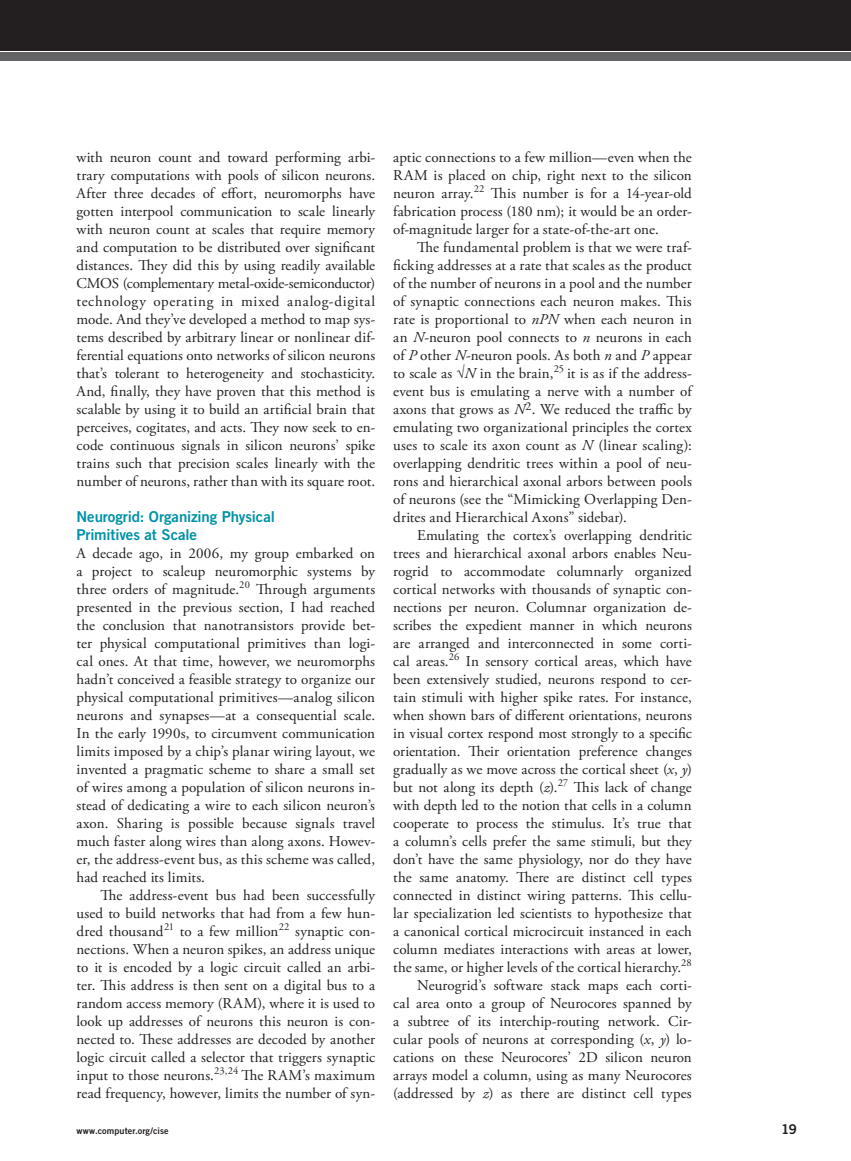
<style>
.page{position:relative;width:851px;height:1161px;background:#fff}
.page>*{position:absolute;margin:0;border:0;box-sizing:border-box;transform-origin:0 0}
.t1{font:15px/18px "Adobe Garamond Pro";letter-spacing:.005em;color:#231f20;text-align:justify}
.t2{font:15px "Trade Gothic LT Std Bd 2";letter-spacing:-.01em;color:#0092a6}
.t3{font:13.5px "Trade Gothic LT Std Bd 2";color:#231f20}
.t4{font:9px "Trade Gothic LT Std Bd 2";letter-spacing:.005em;color:#231f20}
.s1{font-style:italic}
</style>
<div class="page">
<div style="left:0;top:0;width:850px;height:51px;background:#231f20"></div>
<div style="left:0;top:52px;width:850px;height:9px;background:#636366"></div>
<p class="t1" style="left:76px;top:149px;width:300px">with neuron count and toward performing arbi&shy;trary computations with pools of silicon neurons.<br>After three decades of effort, neuromorphs have gotten interpool communication to scale linearly with neuron count at scales that require memory and computation to be distributed over significant distances. They did this by using readily available CMOS (complementary metal-oxide-semiconductor) technology operating in mixed analog-digital mode. And they’ve developed a method to map sys&shy;tems described by arbitrary linear or nonlinear dif&shy;ferential equations onto networks of silicon neurons that’s tolerant to heterogeneity and stochasticity.<br>And, finally, they have proven that this method is scalable by using it to build an artificial brain that perceives, cogitates, and acts. They now seek to en&shy;code continuous signals in silicon neurons’ spike trains such that precision scales linearly with the number of neurons, rather than with its square root.</p>
<p class="t2" style="left:76px;top:507px;width:200px">Neurogrid: Organizing Physical</p>
<p class="t2" style="left:76px;top:525px;width:122px">Primitives at Scale</p>
<p class="t1" style="left:76px;top:545px;width:300px">A decade ago, in 2006, my group embarked on</p>
<p class="t1" style="left:76px;top:563px;width:300px">a project to scaleup neuromorphic systems by</p>
<p class="t1" style="left:76px;top:581px;width:300px">three orders of magnitude.<sup>20</sup> Through arguments</p>
<p class="t1" style="left:77px;top:599px;width:300px">presented in the previous section, I had reached</p>
<p class="t1" style="left:77px;top:617px;width:300px">the conclusion that nanotransistors provide bet-</p>
<p class="t1" style="left:77px;top:635px;width:300px">ter physical computational primitives than logi-</p>
<p class="t1" style="left:77px;top:653px;width:300px">cal ones. At that time, however, we neuromorphs</p>
<p class="t1" style="left:77px;top:671px;width:300px">hadn’t conceived a feasible strategy to organize our</p>
<p class="t1" style="left:77px;top:689px;width:300px">physical computational primitives—analog silicon</p>
<p class="t1" style="left:77px;top:707px;width:300px">neurons and synapses—at a consequential scale.</p>
<p class="t1" style="left:77px;top:725px;width:300px">In the early 1990s, to circumvent communication</p>
<p class="t1" style="left:77px;top:743px;width:300px">limits imposed by a chip’s planar wiring layout, we</p>
<p class="t1" style="left:77px;top:761px;width:300px">invented a pragmatic scheme to share a small set</p>
<p class="t1" style="left:77px;top:779px;width:300px">of wires among a population of silicon neurons in-</p>
<p class="t1" style="left:77px;top:797px;width:300px">stead of dedicating a wire to each silicon neuron’s</p>
<p class="t1" style="left:77px;top:815px;width:300px">axon. Sharing is possible because signals travel</p>
<p class="t1" style="left:77px;top:833px;width:300px">much faster along wires than along axons. Howev-</p>
<p class="t1" style="left:77px;top:851px;width:300px">er, the address-event bus, as this scheme was called,</p>
<p class="t1" style="left:77px;top:869px;width:130px">had reached its limits.</p>
<p class="t1" style="left:101px;top:887px;width:276px">The address-event bus had been successfully</p>
<p class="t1" style="left:77px;top:905px;width:300px">used to build networks that had from a few hun-</p>
<p class="t1" style="left:77px;top:923px;width:300px">dred thousand<sup>21</sup> to a few million<sup>22</sup> synaptic con-</p>
<p class="t1" style="left:76px;top:941px;width:300px">nections. When a neuron spikes, an address unique</p>
<p class="t1" style="left:76px;top:959px;width:300px">to it is encoded by a logic circuit called an arbi-</p>
<p class="t1" style="left:76px;top:977px;width:300px">ter. This address is then sent on a digital bus to a</p>
<p class="t1" style="left:76px;top:995px;width:300px">random access memory (RAM), where it is used to</p>
<p class="t1" style="left:76px;top:1013px;width:300px">look up addresses of neurons this neuron is con-</p>
<p class="t1" style="left:76px;top:1031px;width:300px">nected to. These addresses are decoded by another</p>
<p class="t1" style="left:76px;top:1049px;width:300px">logic circuit called a selector that triggers synaptic</p>
<p class="t1" style="left:76px;top:1067px;width:300px">input to those neurons.<sup>23,24</sup> The RAM’s maximum</p>
<p class="t1" style="left:76px;top:1085px;width:300px">read frequency, however, limits the number of syn-</p>
<p class="t1" style="left:393px;top:149px;width:300px">aptic connections to a few million—even when the</p>
<p class="t1" style="left:393px;top:167px;width:300px">RAM is placed on chip, right next to the silicon</p>
<p class="t1" style="left:393px;top:185px;width:300px">neuron array.<sup>22</sup> This number is for a 14-year-old</p>
<p class="t1" style="left:393px;top:203px;width:300px">fabrication process (180 nm); it would be an order-</p>
<p class="t1" style="left:393px;top:221px;width:267px">of-magnitude larger for a state-of-the-art one.</p>
<p class="t1" style="left:417px;top:239px;width:276px">The fundamental problem is that we were traf-</p>
<p class="t1" style="left:393px;top:257px;width:300px">ficking addresses at a rate that scales as the product</p>
<p class="t1" style="left:393px;top:275px;width:300px">of the number of neurons in a pool and the number</p>
<p class="t1" style="left:393px;top:293px;width:300px">of synaptic connections each neuron makes. This</p>
<p class="t1" style="left:393px;top:311px;width:300px">rate is proportional to <span class="s1">nPN</span> when each neuron in</p>
<p class="t1" style="left:393px;top:329px;width:300px">an <span class="s1">N</span>-neuron pool connects to <span class="s1">n</span> neurons in each</p>
<p class="t1" style="left:393px;top:347px;width:300px">of <span class="s1">P</span> other <span class="s1">N</span>-neuron pools. As both <span class="s1">n</span> and <span class="s1">P</span> appear</p>
<p class="t1" style="left:393px;top:365px;width:300px">to scale as √<span class="s1">N</span> in the brain,<sup>25</sup> it is as if the address-</p>
<p class="t1" style="left:393px;top:383px;width:300px">event bus is emulating a nerve with a number of</p>
<p class="t1" style="left:393px;top:401px;width:300px">axons that grows as <span class="s1">N</span><sup>2</sup>. We reduced the traffic by</p>
<p class="t1" style="left:393px;top:419px;width:300px">emulating two organizational principles the cortex</p>
<p class="t1" style="left:393px;top:437px;width:300px">uses to scale its axon count as <span class="s1">N</span> (linear scaling):</p>
<p class="t1" style="left:393px;top:455px;width:300px">overlapping dendritic trees within a pool of neu-</p>
<p class="t1" style="left:393px;top:473px;width:300px">rons and hierarchical axonal arbors between pools</p>
<p class="t1" style="left:393px;top:491px;width:300px">of neurons (see the “Mimicking Overlapping Den-</p>
<p class="t1" style="left:393px;top:509px;width:235px">drites and Hierarchical Axons” sidebar).</p>
<p class="t1" style="left:417px;top:527px;width:276px">Emulating the cortex’s overlapping dendritic</p>
<p class="t1" style="left:393px;top:545px;width:300px">trees and hierarchical axonal arbors enables Neu-</p>
<p class="t1" style="left:393px;top:563px;width:300px">rogrid to accommodate columnarly organized</p>
<p class="t1" style="left:393px;top:581px;width:300px">cortical networks with thousands of synaptic con-</p>
<p class="t1" style="left:393px;top:599px;width:300px">nections per neuron. Columnar organization de-</p>
<p class="t1" style="left:393px;top:617px;width:300px">scribes the expedient manner in which neurons</p>
<p class="t1" style="left:393px;top:635px;width:300px">are arranged and interconnected in some corti-</p>
<p class="t1" style="left:393px;top:653px;width:300px">cal areas.<sup>26</sup> In sensory cortical areas, which have</p>
<p class="t1" style="left:393px;top:671px;width:300px">been extensively studied, neurons respond to cer-</p>
<p class="t1" style="left:393px;top:689px;width:300px">tain stimuli with higher spike rates. For instance,</p>
<p class="t1" style="left:393px;top:707px;width:300px">when shown bars of different orientations, neurons</p>
<p class="t1" style="left:393px;top:725px;width:300px">in visual cortex respond most strongly to a specific</p>
<p class="t1" style="left:393px;top:743px;width:300px">orientation. Their orientation preference changes</p>
<p class="t1" style="left:393px;top:761px;width:300px">gradually as we move across the cortical sheet (<span class="s1">x</span>, <span class="s1">y</span>)</p>
<p class="t1" style="left:393px;top:779px;width:300px">but not along its depth (<span class="s1">z</span>).<sup>27</sup> This lack of change</p>
<p class="t1" style="left:393px;top:797px;width:300px">with depth led to the notion that cells in a column</p>
<p class="t1" style="left:393px;top:815px;width:300px">cooperate to process the stimulus. It’s true that</p>
<p class="t1" style="left:393px;top:833px;width:300px">a column’s cells prefer the same stimuli, but they</p>
<p class="t1" style="left:393px;top:851px;width:300px">don’t have the same physiology, nor do they have</p>
<p class="t1" style="left:393px;top:869px;width:300px">the same anatomy. There are distinct cell types</p>
<p class="t1" style="left:393px;top:887px;width:300px">connected in distinct wiring patterns. This cellu-</p>
<p class="t1" style="left:393px;top:905px;width:300px">lar specialization led scientists to hypothesize that</p>
<p class="t1" style="left:393px;top:923px;width:300px">a canonical cortical microcircuit instanced in each</p>
<p class="t1" style="left:393px;top:941px;width:300px">column mediates interactions with areas at lower,</p>
<p class="t1" style="left:393px;top:959px;width:300px">the same, or higher levels of the cortical hierarchy.<sup>28</sup></p>
<p class="t1" style="left:417px;top:977px;width:276px">Neurogrid’s software stack maps each corti-</p>
<p class="t1" style="left:393px;top:995px;width:300px">cal area onto a group of Neurocores spanned by</p>
<p class="t1" style="left:393px;top:1013px;width:300px">a subtree of its interchip-routing network. Cir-</p>
<p class="t1" style="left:393px;top:1031px;width:300px">cular pools of neurons at corresponding (<span class="s1">x</span>, <span class="s1">y</span>) lo-</p>
<p class="t1" style="left:393px;top:1049px;width:300px">cations on these Neurocores’ 2D silicon neuron</p>
<p class="t1" style="left:393px;top:1067px;width:300px">arrays model a column, using as many Neurocores</p>
<p class="t1" style="left:393px;top:1085px;width:300px">(addressed by <span class="s1">z</span>) as there are distinct cell types</p>
<p class="t4" style="left:76px;top:1125px;width:94px">www.computer.org/cise</p>
<p class="t3" style="left:781px;top:1121px;width:17px">19</p>
</div>
